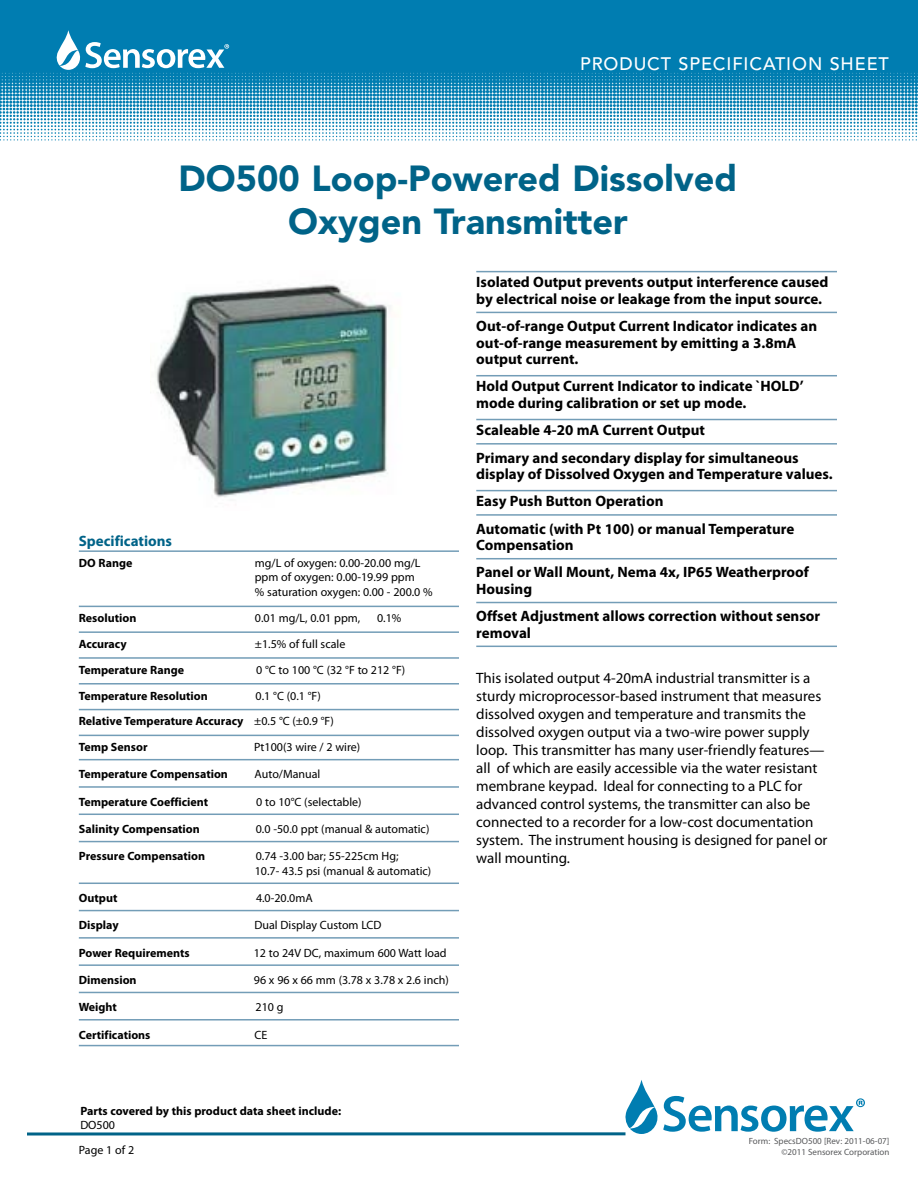
<style>
.page{position:relative;width:918px;height:1188px;background:#fff}
.page>*{position:absolute;margin:0;border:0;box-sizing:border-box;transform-origin:0 0}
.t1{font:900 36px/43.2px "Avenir LT";color:#006388;text-align:center}
.t2{font:500 18px "Avenir LT";letter-spacing:.05em;color:#fff}
.t3{font:700 15px/27.3px "Myriad Pro";color:#000}
.t4{font:15px/18px "Myriad Pro";color:#000}
.t5{font:700 15px "Myriad Pro";color:#006388}
.t6{font:12px/14.7px "Myriad Pro";color:#000}
.t7{font:700 12px/25.8px "Myriad Pro";color:#000}
.t8{font:9px/10.8px "Myriad Pro";color:#58595b;text-align:right}
.s1{font-weight:400}
</style>
<div class="page">
<svg style="left:27px;top:1132px;width:598px;height:4px;background:#3f89a5"></svg>
<svg style="left:624px;top:1080px;width:241px;height:54px"></svg>
<svg style="left:0;top:140px;width:917px;height:1px"></svg>
<div style="left:0;top:0;width:918px;height:70px;background:#007db1"></div>
<svg style="left:0;top:30px;width:918px;height:110px"></svg>
<hr style="left:79px;top:550px;width:380px;height:2px;background:#739db7">
<hr style="left:79px;top:606px;width:380px;height:1px;background:#739db7">
<hr style="left:79px;top:631px;width:380px;height:2px;background:#739db7">
<hr style="left:79px;top:657px;width:380px;height:2px;background:#739db7">
<hr style="left:79px;top:683px;width:380px;height:2px;background:#739db7">
<hr style="left:79px;top:709px;width:380px;height:1px;background:#739db7">
<hr style="left:79px;top:735px;width:380px;height:1px;background:#739db7">
<hr style="left:79px;top:759px;width:380px;height:1px;background:#739db7">
<hr style="left:79px;top:786px;width:380px;height:2px;background:#739db7">
<hr style="left:79px;top:814px;width:380px;height:1px;background:#739db7">
<hr style="left:79px;top:841px;width:380px;height:1px;background:#739db7">
<hr style="left:79px;top:883px;width:380px;height:1px;background:#739db7">
<hr style="left:79px;top:910px;width:380px;height:1px;background:#739db7">
<hr style="left:79px;top:937px;width:380px;height:2px;background:#739db7">
<hr style="left:79px;top:964px;width:380px;height:2px;background:#739db7">
<hr style="left:79px;top:992px;width:380px;height:1px;background:#739db7">
<hr style="left:79px;top:1019px;width:380px;height:2px;background:#739db7">
<hr style="left:79px;top:1045px;width:380px;height:1px;background:#739db7">
<hr style="left:476px;top:271px;width:361px;height:1px;background:#739db7">
<hr style="left:476px;top:312px;width:361px;height:1px;background:#739db7">
<hr style="left:476px;top:375px;width:361px;height:1px;background:#739db7">
<hr style="left:476px;top:419px;width:361px;height:1px;background:#739db7">
<hr style="left:476px;top:443px;width:361px;height:2px;background:#739db7">
<hr style="left:476px;top:490px;width:361px;height:1px;background:#739db7">
<hr style="left:476px;top:514px;width:361px;height:2px;background:#739db7">
<hr style="left:476px;top:558px;width:361px;height:1px;background:#739db7">
<hr style="left:476px;top:602px;width:361px;height:1px;background:#739db7">
<hr style="left:476px;top:646px;width:361px;height:1px;background:#739db7">
<img style="left:156px;top:284px;width:234px;height:213px">
<p class="t2" style="left:580px;top:54px;width:310px">PRODUCT SPECIFICATION SHEET</p>
<h1 class="t1" style="left:179px;top:156px;width:560px">DO500 Loop-Powered Dissolved<br>Oxygen Transmitter</h1>
<p class="t5" style="left:79px;top:531px;width:95px">Specifications</p>
<p class="t7" style="left:79px;top:550px;width:55px">DO Range</p>
<p class="t6" style="left:255px;top:555px;width:179px">mg/L of oxygen: 0.00-20.00 mg/L ppm of oxygen: 0.00-19.99 ppm<br>% saturation oxygen: 0.00 - 200.0 %</p>
<p class="t7" style="left:79px;top:605px;width:59px">Resolution</p>
<p class="t6" style="left:255px;top:611px;width:107px">0.01 mg/L, 0.01 ppm,</p>
<p class="t6" style="left:377px;top:611px;width:26px">0.1%</p>
<p class="t7" style="left:79px;top:631px;width:50px">Accuracy</p>
<p class="t6" style="left:255px;top:636px;width:92px">±1.5% of full scale</p>
<p class="t7" style="left:79px;top:656px;width:107px">Temperature Range</p>
<p class="t6" style="left:256px;top:662px;width:151px">0 °C to 100 °C (32 °F to 212 °F)</p>
<p class="t7" style="left:79px;top:682px;width:130px">Temperature Resolution</p>
<p class="t7" style="left:79px;top:682px;width:256px;text-indent:177px"><span class="s1">0.1 °C (0.1 °F)<br></span>Relative Temperature Accuracy <span class="s1">±0.5 °C (±0.9 °F)<br></span>Temp Sensor</p>
<p class="t6" style="left:254px;top:740px;width:108px">Pt100(3 wire / 2 wire)</p>
<p class="t7" style="left:79px;top:761px;width:151px">Temperature Compensation</p>
<p class="t6" style="left:255px;top:767px;width:67px">Auto/Manual</p>
<p class="t7" style="left:79px;top:788px;width:131px">Temperature Coefficient</p>
<p class="t6" style="left:256px;top:794px;width:107px">0 to 10°C (selectable)</p>
<p class="t7" style="left:79px;top:816px;width:123px">Salinity Compensation</p>
<p class="t6" style="left:256px;top:821px;width:175px">0.0 -50.0 ppt (manual &amp; automatic)</p>
<p class="t7" style="left:79px;top:843px;width:128px">Pressure Compensation</p>
<p class="t6" style="left:255px;top:849px;width:178px">0.74 -3.00 bar; 55-225cm Hg;<br>10.7- 43.5 psi (manual &amp; automatic)</p>
<p class="t7" style="left:79px;top:885px;width:40px">Output</p>
<p class="t6" style="left:256px;top:890px;width:58px">4.0-20.0mA</p>
<p class="t7" style="left:79px;top:912px;width:41px">Display</p>
<p class="t6" style="left:255px;top:918px;width:129px">Dual Display Custom LCD</p>
<p class="t7" style="left:79px;top:939px;width:112px">Power Requirements</p>
<p class="t6" style="left:254px;top:945px;width:195px">12 to 24V DC, maximum 600 Watt load</p>
<p class="t7" style="left:79px;top:967px;width:59px">Dimension</p>
<p class="t6" style="left:254px;top:972px;width:196px">96 x 96 x 66 mm (3.78 x 3.78 x 2.6 inch)</p>
<p class="t7" style="left:79px;top:994px;width:40px">Weight</p>
<p class="t6" style="left:256px;top:1000px;width:29px">210 g</p>
<p class="t7" style="left:79px;top:1021px;width:73px">Certifications</p>
<p class="t6" style="left:254px;top:1027px;width:14px">CE</p>
<p class="t7" style="left:80px;top:1098px;width:262px">Parts covered by this product data sheet include:</p>
<p class="t6" style="left:80px;top:1118px;width:36px">DO500</p>
<p class="t6" style="left:79px;top:1142px;width:57px">Page 1 of 2</p>
<p class="t3" style="left:476px;top:274px;width:354px;line-height:16.5px">Isolated Output prevents output interference caused by electrical noise or leakage from the input source.</p>
<p class="t3" style="left:476px;top:317px;width:343px;line-height:16.5px">Out-of-range Output Current Indicator indicates an out-of-range measurement by emitting a 3.8mA output current.</p>
<p class="t3" style="left:476px;top:378px;width:329px;line-height:16.5px">Hold Output Current Indicator to indicate `HOLD’ mode during calibration or set up mode.</p>
<p class="t3" style="left:476px;top:416px;width:324px">Scaleable 4-20 mA Current Output<br>Primary and secondary display for simultaneous</p>
<p class="t3" style="left:476px;top:460px;width:358px">display of Dissolved Oxygen and Temperature values.<br>Easy Push Button Operation<br>Automatic (with Pt 100) or manual Temperature</p>
<p class="t3" style="left:476px;top:531px;width:334px">Compensation<br>Panel or Wall Mount, Nema 4x, IP65 Weatherproof</p>
<p class="t3" style="left:476px;top:575px;width:345px">Housing<br>Offset Adjustment allows correction without sensor</p>
<p class="t3" style="left:476px;top:619px;width:56px">removal</p>
<p class="t4" style="left:476px;top:669px;width:353px">This isolated output 4-20mA industrial transmitter is a sturdy microprocessor-based instrument that measures dissolved oxygen and temperature and transmits the dissolved oxygen output via a two-wire power supply loop. This transmitter has many user-friendly features— all of which are easily accessible via the water resistant membrane keypad. Ideal for connecting to a PLC for advanced control systems, the transmitter can also be connected to a recorder for a low-cost documentation system. The instrument housing is designed for panel or wall mounting.</p>
<p class="t8" style="left:749px;top:1135px;width:142px">Form: SpecsDO500 [Rev: 2011-06-07] ©2011 Sensorex Corporation</p>
</div>
